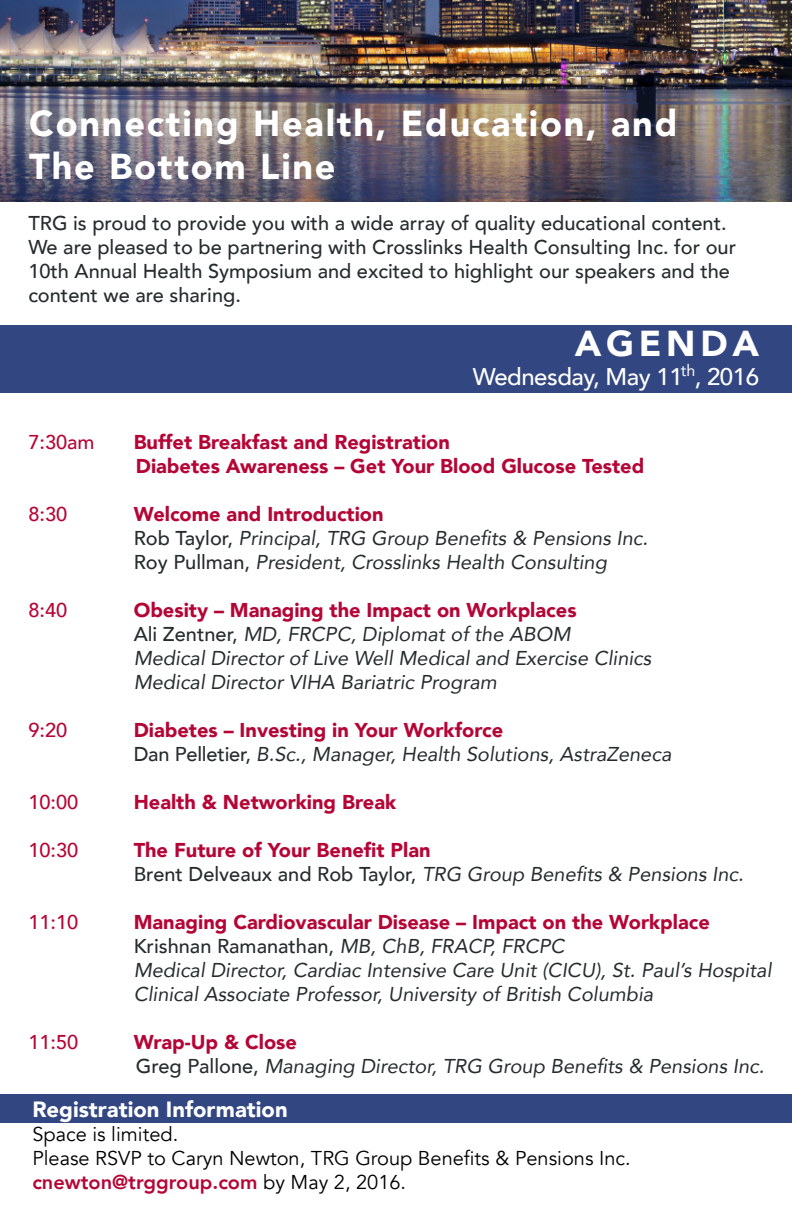
<style>
.page{position:relative;width:792px;height:1224px;background:#fff}
.page>*{position:absolute;margin:0;border:0;box-sizing:border-box;transform-origin:0 0}
.t1{font:900 36px "Avenir";letter-spacing:.05em;color:#fff}
.t2{font:500 24px "Avenir";letter-spacing:-.02em;color:#fff}
.t3{font:900 22px "Avenir";color:#fff}
.t4{font:italic 20px "Avenir";color:#262c2c}
.t5{font:900 20px "Avenir";color:#b50536}
.t6{font:500 20px "Avenir";color:#262c2c}
.t7{font:20px "Avenir";color:#000}
.t8{font:500 20px "Avenir";color:#b50536}
.t9{font:800 20px "Avenir";color:#b50536}
.t10{font:16px "Avenir";color:#fff}
.s1{font-weight:500;font-style:normal}
.s2{font-weight:400;font-style:italic}
.s3{font-weight:400;color:#000}
</style>
<div class="page">
<div style="left:0;top:325px;width:792px;height:67px;background:#324681"></div>
<img style="left:0;top:0;width:792px;height:202px">
<div style="left:0;top:1095px;width:792px;height:28px;background:#324681"></div>
<img style="left:0;top:87px;width:792px;height:112px">
<p class="t1" style="left:29px;top:93px;width:650px">Connecting Health, Education, and</p>
<p class="t1" style="left:29px;top:136px;width:308px">The Bottom Line</p>
<p class="t6" style="left:28px;top:206px;width:700px">TRG is proud to provide you with a wide array of quality educational content.</p>
<p class="t6" style="left:28px;top:230px;width:709px">We are pleased to be partnering with Crosslinks Health Consulting Inc. for our</p>
<p class="t6" style="left:28px;top:254px;width:703px">10th Annual Health Symposium and excited to highlight our speakers and the</p>
<p class="t6" style="left:28px;top:278px;width:214px">content we are sharing.</p>
<p class="t1" style="left:575px;top:312px;width:186px">AGENDA</p>
<p class="t2" style="left:473px;top:356px;width:288px">Wednesday, May 11 , 2016</p>
<p class="t10" style="left:681px;top:358px;width:16px">th</p>
<p class="t8" style="left:28px;top:425px;width:68px">7:30am</p>
<p class="t5" style="left:134px;top:425px;width:318px">Buffet Breakfast and Registration</p>
<p class="t5" style="left:136px;top:449px;width:510px">Diabetes Awareness – Get Your Blood Glucose Tested</p>
<p class="t8" style="left:28px;top:497px;width:40px">8:30</p>
<p class="t5" style="left:134px;top:497px;width:251px">Welcome and Introduction</p>
<p class="t4" style="left:134px;top:526px;width:516px"><span class="s1">Rob Taylor,</span> Principal, TRG Group Benefits &amp; Pensions Inc.</p>
<p class="t4" style="left:134px;top:550px;width:475px"><span class="s1">Roy Pullman,</span> President, Crosslinks Health Consulting</p>
<p class="t8" style="left:28px;top:593px;width:40px">8:40</p>
<p class="t5" style="left:134px;top:593px;width:444px">Obesity – Managing the Impact on Workplaces</p>
<p class="t4" style="left:134px;top:622px;width:438px"><span class="s1">Ali Zentner,</span> MD, FRCPC, Diplomat of the ABOM</p>
<p class="t4" style="left:134px;top:646px;width:519px">Medical Director of Live Well Medical and Exercise Clinics</p>
<p class="t4" style="left:134px;top:670px;width:365px">Medical Director VIHA Bariatric Program</p>
<p class="t8" style="left:28px;top:713px;width:40px">9:20</p>
<p class="t5" style="left:134px;top:713px;width:371px">Diabetes – Investing in Your Workforce</p>
<p class="t4" style="left:134px;top:742px;width:539px"><span class="s1">Dan Pelletier,</span> B.Sc., Manager, Health Solutions, AstraZeneca</p>
<p class="t8" style="left:28px;top:785px;width:52px">10:00</p>
<p class="t5" style="left:134px;top:785px;width:264px">Health &amp; Networking Break</p>
<p class="t8" style="left:28px;top:833px;width:52px">10:30</p>
<p class="t5" style="left:134px;top:833px;width:298px">The Future of Your Benefit Plan</p>
<p class="t4" style="left:134px;top:862px;width:611px"><span class="s1">Brent Delveaux and Rob Taylor,</span> TRG Group Benefits &amp; Pensions Inc.</p>
<p class="t8" style="left:28px;top:905px;width:52px">11:10</p>
<p class="t5" style="left:134px;top:905px;width:578px">Managing Cardiovascular Disease – Impact on the Workplace</p>
<p class="t6" style="left:134px;top:929px;width:433px">Krishnan Ramanathan, <span class="s2">MB, ChB, FRACP, FRCPC</span></p>
<p class="t4" style="left:134px;top:958px;width:639px">Medical Director, Cardiac Intensive Care Unit (CICU), St. Paul’s Hospital</p>
<p class="t4" style="left:134px;top:982px;width:521px">Clinical Associate Professor, University of British Columbia</p>
<p class="t8" style="left:28px;top:1025px;width:52px">11:50</p>
<p class="t5" style="left:134px;top:1025px;width:165px">Wrap-Up &amp; Close</p>
<p class="t4" style="left:136px;top:1054px;width:630px"><span class="s1">Greg Pallone,</span> Managing Director, TRG Group Benefits &amp; Pensions Inc.</p>
<p class="t3" style="left:32px;top:1090px;width:257px">Registration Information</p>
<p class="t7" style="left:32px;top:1122px;width:147px">Space is limited.</p>
<p class="t7" style="left:32px;top:1146px;width:600px">Please RSVP to Caryn Newton, TRG Group Benefits &amp; Pensions Inc.</p>
<p class="t9" style="left:32px;top:1166px;width:375px">cnewton@trggroup.com <span class="s3">by May 2, 2016.</span></p>
</div>
